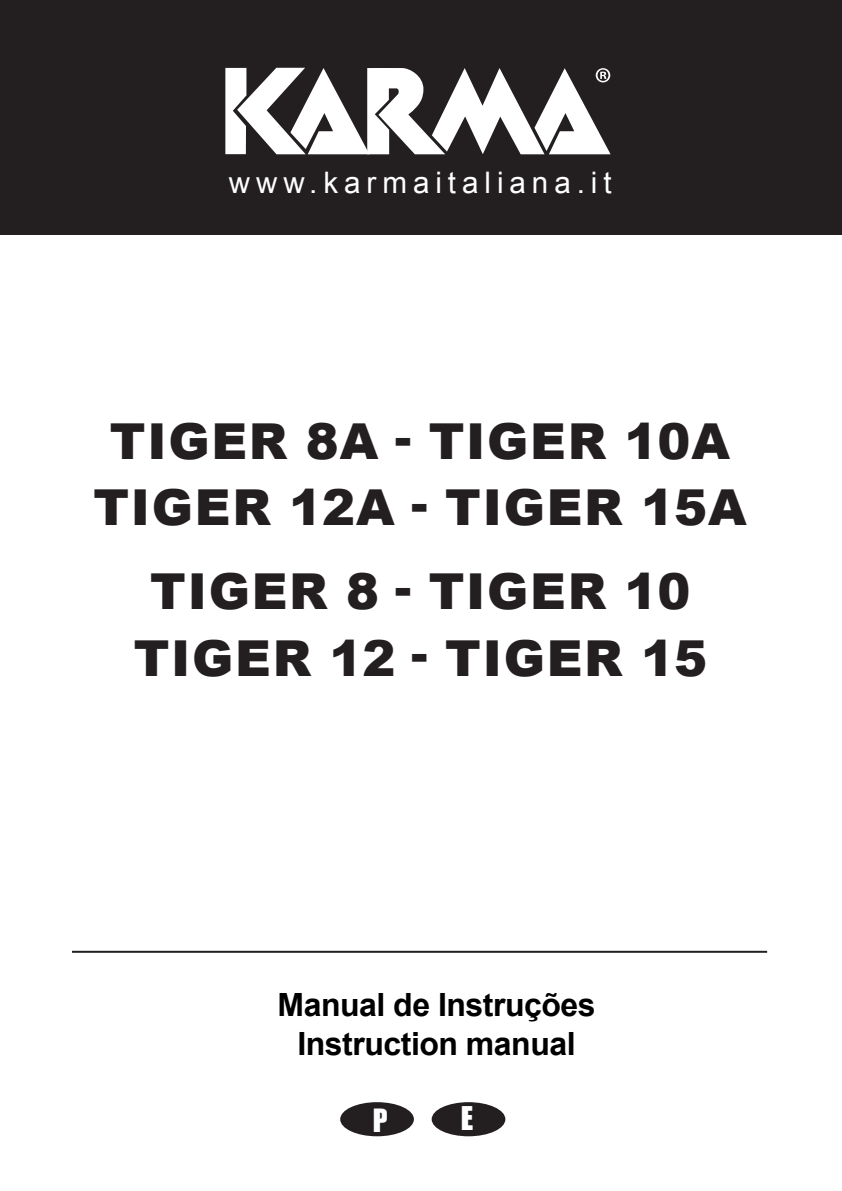
<style>
.page{position:relative;width:842px;height:1191px;background:#fff}
.page>*{position:absolute;margin:0;border:0;box-sizing:border-box;transform-origin:0 0}
.t1{font:900 49.6px/66px "Arial";letter-spacing:.035em;color:#231f20;text-align:center}
.t2{font:700 32px/38.4px "Arial";letter-spacing:-.015em;color:#000;text-align:center}
.t3{font:30px "Impact";color:#fff}
.t4{font:29.6px "Arial";letter-spacing:.2em;color:#fff}
.t5{font:29.4px "Impact";color:#fff}
</style>
<div class="page">
<div style="left:0;top:0;width:842px;height:234px;background:#231f20"></div>
<div style="left:340px;top:1102px;width:74px;height:34px;background:#231f20;border-radius:50%"></div>
<div style="left:432px;top:1102px;width:73px;height:34px;background:#231f20;border-radius:50%"></div>
<svg style="left:225px;top:68px;width:386px;height:86px"></svg>
<hr style="left:72px;top:950px;width:695px;height:2px;background:#231f20">
<p class="t4" style="left:229px;top:172px;width:384px">www.karmaitaliana.it</p>
<p class="t1" style="left:93px;top:414px;width:655px">TIGER 8A - TIGER 10A<br>TIGER 12A - TIGER 15A</p>
<p class="t1" style="left:134px;top:564px;width:575px">TIGER 8 - TIGER 10<br>TIGER 12 - TIGER 15</p>
<p class="t2" style="left:277px;top:988px;width:320px">Manual de Instruções<br>Instruction manual</p>
<p class="t5" style="left:373px;top:1108px;width:16px">P</p>
<p class="t3" style="left:461px;top:1106px;width:14px">E</p>
</div>
